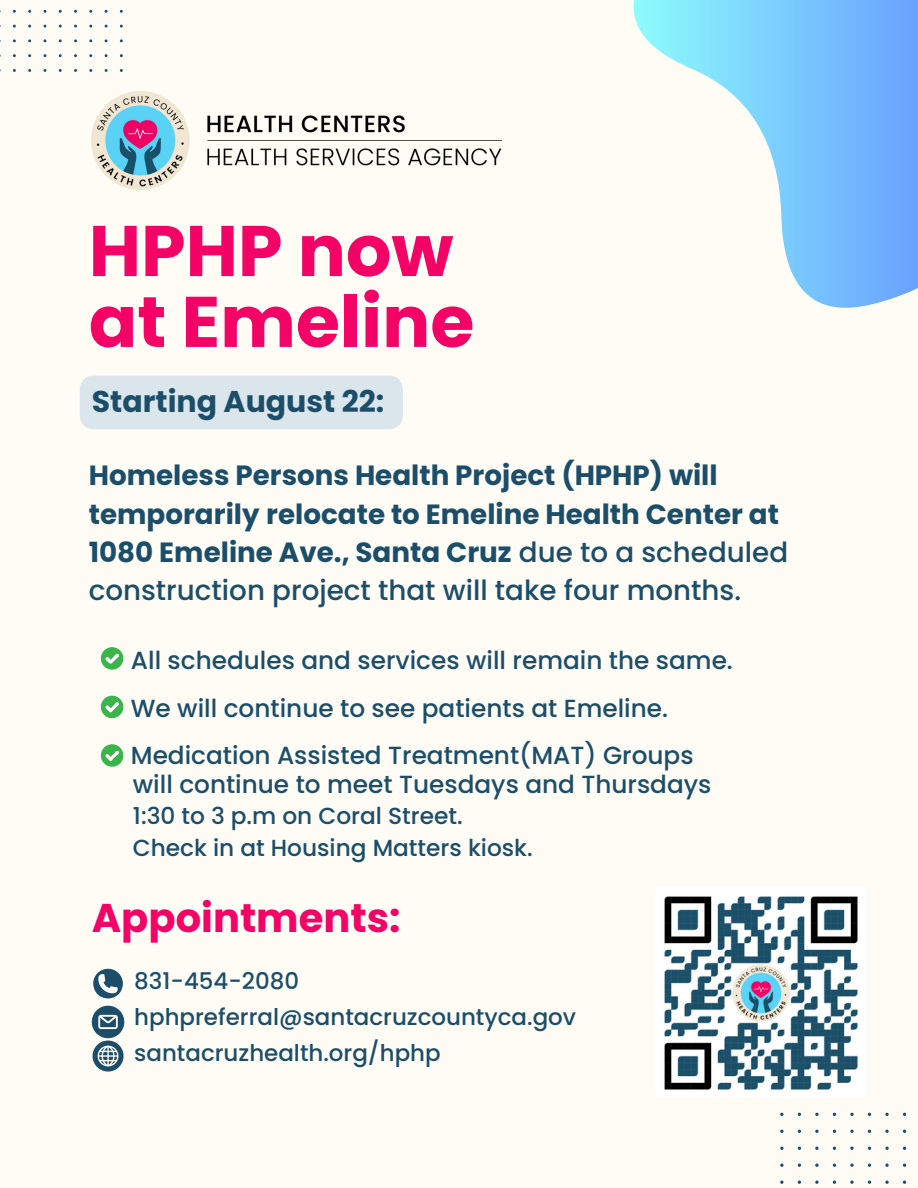
<style>
.page{position:relative;width:918px;height:1188px;background:#fffcf5}
.page>*{position:absolute;margin:0;border:0;box-sizing:border-box;transform-origin:0 0}
.t1{font:700 71.55px/70.8px "Poppins";color:#f20365}
.t2{font:700 40.05px "Poppins";color:#f20365}
.t3{font:700 30px "Poppins";color:#1c4e69}
.t4{font:700 27.75px/38.2px "Poppins";color:#1c4e69}
.t5{font:500 24.75px "Poppins";color:#1c4e69}
.t6{font:500 23.25px/31.5px "Poppins";color:#1c4e69}
.t7{font:500 22.95px/36.3px "Poppins";color:#1c4e69}
.s1{font-weight:500}
</style>
<div class="page">
<svg style="left:633px;top:0;width:285px;height:308px"></svg>
<svg style="left:780px;top:1113px;width:127px;height:71px"></svg>
<svg style="left:0;top:9px;width:123px;height:62px"></svg>
<img style="left:92px;top:92px;width:409px;height:98px">
<svg style="left:101px;top:647px;width:22px;height:23px"></svg>
<svg style="left:101px;top:696px;width:22px;height:22px"></svg>
<svg style="left:101px;top:744px;width:22px;height:23px"></svg>
<img style="left:664px;top:896px;width:194px;height:194px">
<div style="left:80px;top:376px;width:323px;height:53px;background:#dbe6ec"></div>
<svg style="left:92px;top:969px;width:32px;height:103px"></svg>
<p class="t1" style="left:89px;top:216px;width:387px">HPHP now at Emeline</p>
<p class="t3" style="left:92px;top:380px;width:294px">Starting August 22:</p>
<p class="t4" style="left:89px;top:456px;width:701px">Homeless Persons Health Project (HPHP) will temporarily relocate to Emeline Health Center at 1080 Emeline Ave., Santa Cruz <span class="s1">due to a scheduled construction project that will take four months.</span></p>
<h1 class="t5" style="left:131px;top:643px;width:604px">All schedules and services will remain the same.</h1>
<p class="t5" style="left:131px;top:691px;width:539px">We will continue to see patients at Emeline.</p>
<h3 class="t5" style="left:131px;top:738px;width:564px">Medication Assisted Treatment(MAT) Groups</h3>
<h3 class="t5" style="left:133px;top:767px;width:580px">will continue to meet Tuesdays and Thursdays</h3>
<h3 class="t6" style="left:133px;top:800px;width:401px">1:30 to 3 p.m on Coral Street.<br>Check in at Housing Matters kiosk.</h3>
<p class="t2" style="left:92px;top:890px;width:310px">Appointments:</p>
<p class="t7" style="left:134px;top:963px;width:443px">831-454-2080 hphpreferral@santacruzcountyca.gov santacruzhealth.org/hphp</p>
</div>
